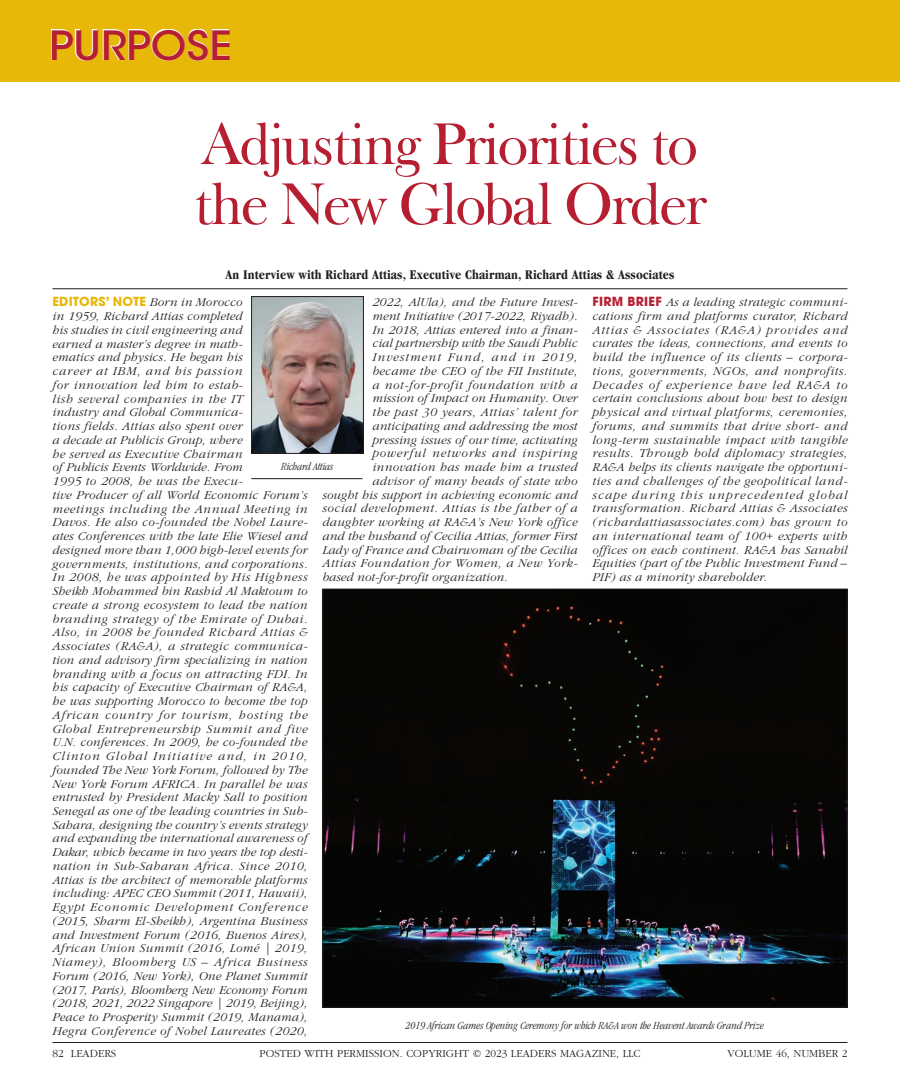
<style>
.page{position:relative;width:900px;height:1080px;background:#fff}
.page>*{position:absolute;margin:0;border:0;box-sizing:border-box;transform-origin:0 0}
.t1{font:60px/60px "Frys Baskerville BT";letter-spacing:-.04em;color:#b61f32}
.t2{font:500 40px "ITC Avant Garde Std";color:#b61f32;scale:1.05 1}
.t3{font:700 condensed 13.75px "Garamond";letter-spacing:.01em;color:#231f20}
.t4{font:italic 300 12.5px/13.8px "Garamond";letter-spacing:.015em;color:#231f20}
.t5{font:italic 300 12.5px "Garamond";letter-spacing:.05em;color:#231f20}
.t6{font:italic 300 12.5px "Garamond";letter-spacing:.07em;color:#231f20}
.t7{font:italic 300 12.5px "Garamond";letter-spacing:.095em;color:#231f20}
.t8{font:italic 300 condensed 11.25px "Garamond";color:#231f20}
.t9{font:300 11.25px "Garamond";color:#231f20}
.s1{font-family:"ITC Avant Garde Pro";font-weight:700;font-style:normal;color:#e8b809}
.s2{font-family:"ITC Avant Garde Pro";font-weight:700;font-style:normal;color:#b61f32}
</style>
<div class="page">
<div style="left:0;top:0;width:900px;height:81px;background:#e8b809"></div>
<img style="left:51px;top:29px;width:178px;height:31px">
<img style="left:253px;top:298px;width:109px;height:154px">
<div style="left:251px;top:296px;width:113px;height:158px;border:1px solid #231f20"></div>
<hr style="left:251px;top:478px;width:111px;height:1px;background:#231f20">
<hr style="left:52px;top:288px;width:796px;height:1px;background:#231f20">
<img style="left:324px;top:591px;width:522px;height:415px">
<hr style="left:52px;top:1042px;width:796px;height:1px;background:#231f20">
<h2 class="t2" style="left:49px;top:21px;width:175px">PURPOSE</h2>
<h1 class="t1" style="left:194px;top:112px;width:514px">Adjusting Priorities to the New Global Order</h1>
<p class="t3" style="left:226px;top:267px;width:450px">An Interview with Richard Attias, Executive Chairman, Richard Attias &amp; Associates</p>
<p class="t4" style="left:52px;top:296px;width:261px"><span class="s1">EDITORS’ NOTE</span> Born in Morocco<br>in 1959, Richard Attias completed<br>his studies in civil engineering and<br>earned a master’s degree in math-<br>ematics and physics. He began his<br>career at IBM, and his passion<br>for innovation led him to estab-<br>lish several companies in the IT<br>industry and Global Communica-<br>tions fields. Attias also spent over<br>a decade at Publicis Group, where<br>he served as Executive Chairman<br>ofPublicis Events Worldwide. From<br>1995 to 2008, he was the Execu-<br>tive Producer ofall World Economic Forum’s meetings including the Annual Meeting in Davos. He also co-founded the Nobel Laure&shy;ates Conferences with the late Elie Wiesel and designed more than 1,000 high-level events for governments, institutions, and corporations.<br>In 2008, he was appointed by His Highness Sheikh Mohammed bin Rashid Al Maktoum to create a strong ecosystem to lead the nation branding strategy ofthe Emirate ofDubai.<br>Also, in 2008 he founded Richard Attias &amp; Associates (RA&amp;A), a strategic communica&shy;tion and advisory firm specializing in nation branding with a focus on attracting FDI. In his capacity ofExecutive Chairman ofRA&amp;A, he was supporting Morocco to become the top African country for tourism, hosting the Global Entrepreneurship Summit and five U.N. conferences. In 2009, he co-founded the Clinton Global Initiative and, in 2010, founded The New York Forum, followed by The New York Forum AFRICA. In parallel he was entrusted by President Macky Sall to position Senegal as one ofthe leading countries in Sub-Sahara, designing the country’s events strategy and expanding the international awareness of Dakar, which became in two years the top desti&shy;nation in Sub-Saharan Africa. Since 2010, Attias is the architect ofmemorable platforms including: APEC CEO Summit (2011, Hawaii), Egypt Economic Development Conference (2015, Sharm El-Sheikh), Argentina Business and Investment Forum (2016, Buenos Aires), African Union Summit (2016, Lomé | 2019, Niamey), Bloomberg US – Africa Business Forum (2016, New York), One Planet Summit (2017, Paris), Bloomberg New Economy Forum (2018, 2021, 2022 Singapore | 2019, Beijing), Peace to Prosperity Summit (2019, Manama), Hegra Conference ofNobel Laureates (2020,</p>
<p class="t4" style="left:372px;top:296px;width:207px">2022, AlUla), and the Future Invest-</p>
<p class="t4" style="left:592px;top:296px;width:257px;text-align:justify"><span class="s2">FIRM BRIEF</span> As a leading strategic communi&shy;cations firm and platforms curator, Richard Attias &amp; Associates (RA&amp;A) provides and curates the ideas, connections, and events to build the influence of its clients – corpora&shy;tions, governments, NGOs, and nonprofits.<br>Decades of experience have led RA&amp;A to certain conclusions about how best to design physical and virtual platforms, ceremonies, forums, and summits that drive short- and long-term sustainable impact with tangible results. Through bold diplomacy strategies, RA&amp;A helps its clients navigate the opportuni&shy;ties and challenges ofthe geopolitical land&shy;scape during this unprecedented global transformation. Richard Attias &amp; Associates (richardattiasassociates.com) has grown to an international team of100+ experts with offices on each continent. RA&amp;A has Sanabil Equities (part ofthe Public Investment Fund – PIF) as a minority shareholder.</p>
<p class="t4" style="left:372px;top:309px;width:207px">ment Initiative (2017-2022, Riyadh).</p>
<p class="t4" style="left:372px;top:323px;width:207px">In 2018, Attias entered into a finan-</p>
<p class="t4" style="left:372px;top:337px;width:207px">cial partnership with the Saudi Public</p>
<p class="t7" style="left:372px;top:351px;width:207px">Investment Fund, and in 2019,</p>
<p class="t4" style="left:372px;top:364px;width:206px">became the CEO ofthe FII Institute,</p>
<p class="t5" style="left:372px;top:378px;width:206px">a not-for-profit foundation with a</p>
<p class="t4" style="left:372px;top:392px;width:207px">mission ofImpact on Humanity. Over</p>
<p class="t5" style="left:372px;top:406px;width:207px">the past 30 years, Attias’ talent for</p>
<p class="t4" style="left:372px;top:419px;width:207px">anticipating and addressing the most</p>
<p class="t4" style="left:372px;top:433px;width:207px">pressing issues ofour time, activating</p>
<p class="t6" style="left:372px;top:447px;width:207px">powerful networks and inspiring</p>
<p class="t4" style="left:372px;top:461px;width:206px">innovation has made him a trusted</p>
<p class="t4" style="left:372px;top:474px;width:207px">advisor ofmany heads ofstate who</p>
<p class="t4" style="left:322px;top:488px;width:256px">sought his support in achieving economic and</p>
<p class="t5" style="left:322px;top:502px;width:257px">social development. Attias is the father ofa</p>
<p class="t4" style="left:322px;top:516px;width:256px">daughter working at RA&amp;A’s New York office</p>
<p class="t4" style="left:322px;top:529px;width:256px">and the husband ofCecilia Attias, former First</p>
<p class="t4" style="left:322px;top:543px;width:256px">Lady ofFrance and Chairwoman ofthe Cecilia</p>
<p class="t5" style="left:322px;top:557px;width:257px">Attias Foundation for Women, a New York-</p>
<p class="t4" style="left:322px;top:571px;width:187px">based not-for-profit organization.</p>
<p class="t8" style="left:281px;top:460px;width:54px">Richard Attias</p>
<p class="t8" style="left:405px;top:1019px;width:360px">2019 African Games Opening Ceremony for which RA&amp;A won the Heavent Awards Grand Prize</p>
<p class="t9" style="left:52px;top:1048px;width:65px">82 LEADERS</p>
<p class="t9" style="left:259px;top:1048px;width:383px">POSTED WITH PERMISSION. COPYRIGHT © 2023 LEADERS MAGAZINE, LLC</p>
<p class="t9" style="left:728px;top:1048px;width:121px">VOLUME 46, NUMBER 2</p>
</div>
